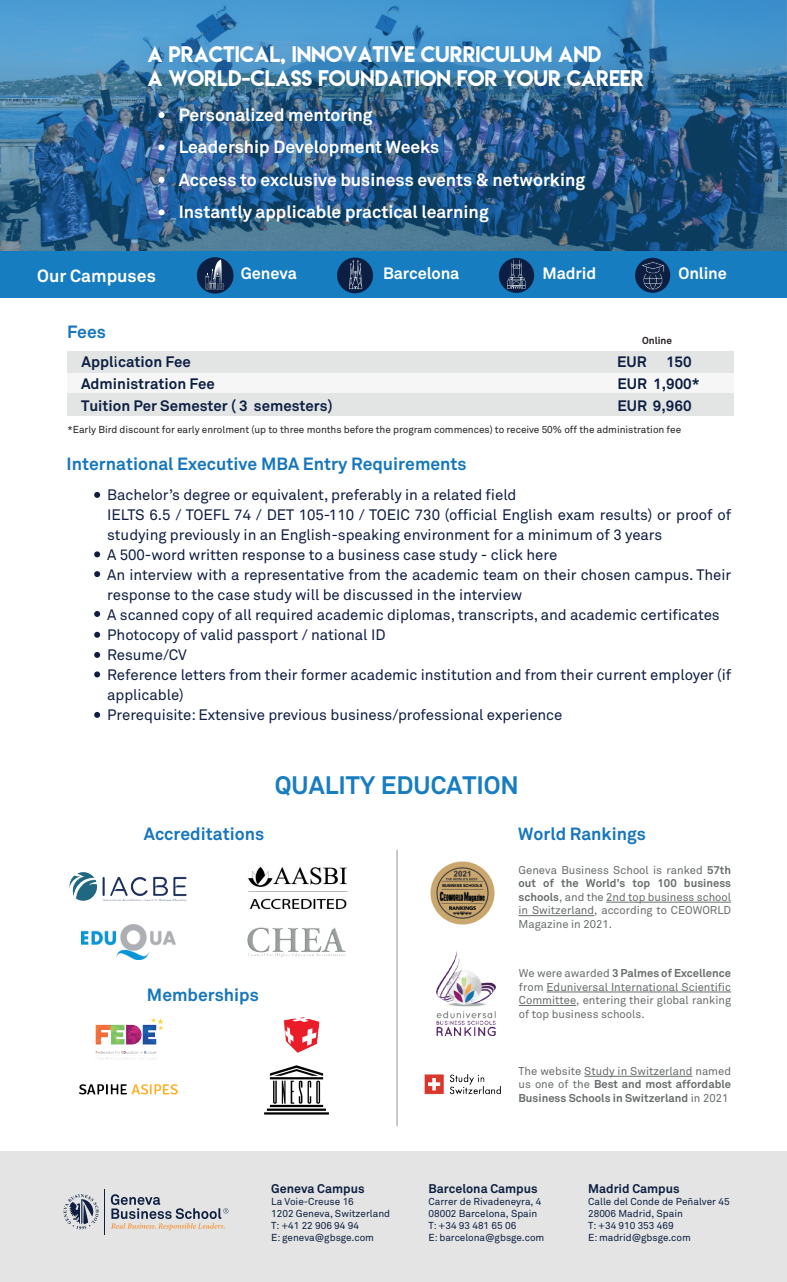
<style>
.page{position:relative;width:787px;height:1282px;background:#fff}
.page>*{position:absolute;margin:0;border:0;box-sizing:border-box;transform-origin:0 0}
.t1{font:700 25px "Akkurat Pro";color:#177dc1}
.t2{font:20px/23.8px "Lemon Milk";letter-spacing:-.005em;color:#fff}
.t3{font:700 17.5px/32.5px "Akkurat Pro";color:#fff}
.t4{font:700 17.5px "Akkurat Pro";color:#1576bd}
.t5{font:700 16.25px "Akkurat Pro";letter-spacing:-.01em;color:#fff}
.t6{font:15px/20px "Akkurat Pro";letter-spacing:-.005em;color:#0f1d42}
.t7{font:700 15px "Akkurat Pro";color:#0c1f42}
.t8{font:700 12.5px "Akkurat Pro";color:#0e1f42}
.t9{font:11.25px/13.5px "Akkurat Pro";color:#686c6d;text-align:justify}
.t10{font:10px/12px "Akkurat Pro";color:#0e1f42}
.t11{font:10px "Akkurat Pro";letter-spacing:-.005em;color:#231f20}
.t12{font:700 10px "Akkurat Pro";letter-spacing:-.005em;color:#231f20}
.s1{font-weight:700}
</style>
<div class="page">
<svg style="left:0;top:0;width:786px;height:251px;background:#3775a3"></svg>
<div style="left:0;top:1151px;width:786px;height:130px;background:#e3e4e3"></div>
<hr style="left:104px;top:1189px;width:1px;height:45px;background:#0e1f42">
<svg style="left:64px;top:1194px;width:35px;height:35px"></svg>
<svg style="left:111px;top:1194px;width:117px;height:36px"></svg>
<div style="left:67px;top:393px;width:666px;height:23px;background:#e3e4e4"></div>
<div style="left:67px;top:351px;width:666px;height:21px;background:#e3e4e4"></div>
<div style="left:67px;top:372px;width:666px;height:22px;background:#f6f6f6"></div>
<svg style="left:94px;top:571px;width:6px;height:6px"></svg>
<svg style="left:94px;top:551px;width:6px;height:6px"></svg>
<svg style="left:94px;top:611px;width:6px;height:6px"></svg>
<svg style="left:94px;top:671px;width:6px;height:6px"></svg>
<svg style="left:94px;top:712px;width:6px;height:5px"></svg>
<svg style="left:94px;top:631px;width:6px;height:6px"></svg>
<svg style="left:94px;top:652px;width:6px;height:6px"></svg>
<svg style="left:94px;top:492px;width:6px;height:6px"></svg>
<img style="left:115px;top:12px;width:570px;height:239px">
<svg style="left:158px;top:177px;width:6px;height:6px"></svg>
<svg style="left:158px;top:209px;width:6px;height:6px"></svg>
<svg style="left:158px;top:144px;width:6px;height:6px"></svg>
<svg style="left:158px;top:112px;width:6px;height:6px"></svg>
<div style="left:0;top:251px;width:786px;height:47px;background:#177dc1"></div>
<div style="left:337px;top:257px;width:36px;height:36px;background:#0c1f42;border-radius:50%"></div>
<svg style="left:349px;top:260px;width:13px;height:29px"></svg>
<div style="left:498px;top:258px;width:36px;height:35px;background:#0c1f42;border-radius:50%"></div>
<svg style="left:507px;top:260px;width:18px;height:29px"></svg>
<div style="left:197px;top:257px;width:36px;height:36px;background:#0c1f42;border-radius:50%"></div>
<svg style="left:205px;top:259px;width:19px;height:30px"></svg>
<svg style="left:634px;top:258px;width:36px;height:35px"></svg>
<svg style="left:640px;top:261px;width:24px;height:30px"></svg>
<img style="left:436px;top:951px;width:59px;height:84px">
<img style="left:424px;top:1074px;width:77px;height:21px">
<hr style="left:606px;top:901px;width:124px;height:1px;background:#686c6d">
<hr style="left:518px;top:915px;width:76px;height:1px;background:#686c6d">
<hr style="left:546px;top:991px;width:184px;height:1px;background:#686c6d">
<hr style="left:518px;top:1005px;width:58px;height:1px;background:#686c6d">
<hr style="left:584px;top:1075px;width:108px;height:1px;background:#686c6d">
<img style="left:81px;top:924px;width:94px;height:35px">
<img style="left:248px;top:866px;width:100px;height:44px">
<img style="left:95px;top:1017px;width:69px;height:37px">
<img style="left:79px;top:1057px;width:99px;height:38px">
<img style="left:264px;top:1065px;width:65px;height:50px">
<img style="left:283px;top:1017px;width:37px;height:36px">
<img style="left:247px;top:927px;width:99px;height:30px">
<img style="left:430px;top:861px;width:64px;height:63px">
<img style="left:69px;top:872px;width:118px;height:29px">
<h2 class="t2" style="left:147px;top:42px;width:497px">A PRACTICAL, INNOVATIVE CURRICULUM AND<br>A WORLD-CLASS FOUNDATION FOR YOUR CAREER</h2>
<p class="t3" style="left:179px;top:98px;width:407px">Personalized mentoring<br>Leadership Development Weeks<br>Access to exclusive business events &amp; networking Instantly applicable practical learning</p>
<p class="t3" style="left:37px;top:259px;width:120px">Our Campuses</p>
<p class="t5" style="left:241px;top:263px;width:58px">Geneva</p>
<p class="t5" style="left:383px;top:263px;width:78px">Barcelona</p>
<p class="t5" style="left:542px;top:263px;width:55px">Madrid</p>
<p class="t5" style="left:678px;top:263px;width:50px">Online</p>
<p class="t4" style="left:67px;top:321px;width:40px">Fees</p>
<p class="t7" style="left:82px;top:353px;width:111px">Application Fee</p>
<p class="t7" style="left:81px;top:374px;width:135px">Administration Fee</p>
<p class="t12" style="left:642px;top:334px;width:31px">Online</p>
<p class="t7" style="left:616px;top:353px;width:31px">EUR</p>
<p class="t7" style="left:665px;top:353px;width:27px">150</p>
<p class="t7" style="left:617px;top:374px;width:84px">EUR 1,900*</p>
<p class="t7" style="left:81px;top:396px;width:253px">Tuition Per Semester ( 3 semesters)</p>
<p class="t7" style="left:617px;top:396px;width:76px">EUR 9,960</p>
<p class="t11" style="left:67px;top:424px;width:615px">*Early Bird discount for early enrolment (up to three months before the program commences) to receive 50% off the administration fee</p>
<p class="t4" style="left:67px;top:453px;width:401px">International Executive MBA Entry Requirements</p>
<p class="t6" style="left:107px;top:484px;width:625px">Bachelor’s degree or equivalent, preferably in a related field<br>IELTS 6.5 / TOEFL 74 / DET 105-110 / TOEIC 730 (official English exam results) or proof of studying previously in an English-speaking environment for a minimum of 3 years<br>A 500-word written response to a business case study - click here<br>An interview with a representative from the academic team on their chosen campus. Their response to the case study will be discussed in the interview<br>A scanned copy of all required academic diplomas, transcripts, and academic certificates Photocopy of valid passport / national ID<br>Resume/CV<br>Reference letters from their former academic institution and from their current employer (if applicable)<br>Prerequisite: Extensive previous business/professional experience</p>
<h1 class="t1" style="left:275px;top:770px;width:245px">QUALITY EDUCATION</h1>
<p class="t4" style="left:144px;top:823px;width:122px">Accreditations</p>
<p class="t4" style="left:518px;top:823px;width:129px">World Rankings</p>
<p class="t4" style="left:147px;top:984px;width:113px">Memberships</p>
<p class="t8" style="left:271px;top:1180px;width:95px">Geneva Campus</p>
<p class="t10" style="left:271px;top:1195px;width:120px">La Voie-Creuse 16<br>1202 Geneva, Switzerland<br>T: +41 22 906 94 94<br>E: geneva@gbsge.com</p>
<p class="t9" style="left:518px;top:863px;width:214px">Geneva Business School is ranked <span class="s1">57th out of the World’s top 100 business schools</span>, and the 2nd top business school in Switzerland, according to CEOWORLD Magazine in 2021.</p>
<p class="t9" style="left:518px;top:966px;width:213px">We were awarded <span class="s1">3 Palmes of Excellence </span>from Eduniversal International Scientific Committee, entering their global ranking of top business schools.</p>
<p class="t9" style="left:518px;top:1064px;width:214px">The website Study in Switzerland named us one of the <span class="s1">Best and most affordable Business Schools in Switzerland</span> in 2021</p>
<p class="t8" style="left:428px;top:1180px;width:111px">Barcelona Campus</p>
<p class="t10" style="left:428px;top:1195px;width:117px">Carrer de Rivadeneyra, 4<br>08002 Barcelona, Spain<br>T: +34 93 481 65 06<br>E: barcelona@gbsge.com</p>
<p class="t8" style="left:588px;top:1180px;width:93px">Madrid Campus</p>
<p class="t10" style="left:588px;top:1195px;width:143px">Calle del Conde de Peñalver 45<br>28006 Madrid, Spain<br>T: +34 910 353 469<br>E: madrid@gbsge.com</p>
</div>
